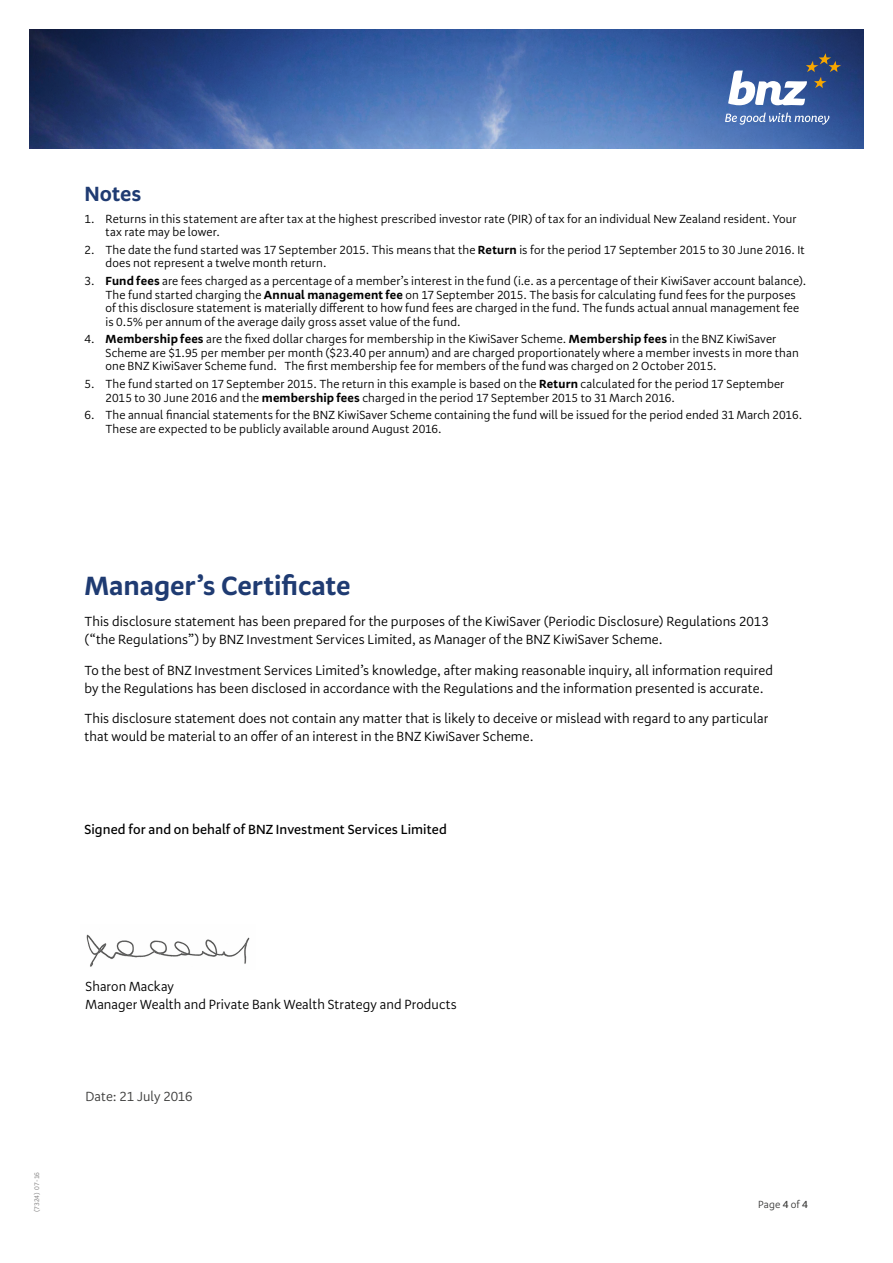
<style>
.page{position:relative;width:893px;height:1263px;background:#fff}
.page>*{position:absolute;margin:0;border:0;box-sizing:border-box;transform-origin:0 0}
.t1{font:700 27px "Serrano Pro";letter-spacing:-.005em;color:#1f3b72}
.t2{font:700 21px "Serrano Pro";color:#1f3b72}
.t3{font:13.5px/18px "Serrano Pro";letter-spacing:.005em;color:#000}
.t4{font:600 13.5px "Serrano Pro";letter-spacing:.005em;color:#000}
.t5{font:13.5px "Serrano Pro";letter-spacing:-.005em;color:#3c3c3b}
.t6{font:12px/13.5px "Serrano Pro";letter-spacing:.01em;color:#000}
.t7{font:10.5px "Serrano Pro";letter-spacing:.015em;color:#3c3c3b}
.t8{font:6.75px "Serrano Pro";color:#7c7b7b}
.s1{font-weight:700}
.s2{font-weight:600}
</style>
<div class="page">
<img style="left:30px;top:30px;width:833px;height:119px">
<svg style="left:728px;top:53px;width:113px;height:52px"></svg>
<svg style="left:725px;top:113px;width:104px;height:12px"></svg>
<img style="left:86px;top:934px;width:164px;height:33px">
<h2 class="t2" style="left:85px;top:181px;width:58px">Notes</h2>
<p class="t6" style="left:106px;top:212px;width:693px;text-indent:-21px">1. Returns in this statement are after tax at the highest prescribed investor rate (PIR) of tax for an individual New Zealand resident. Your tax rate may be lower.</p>
<p class="t6" style="left:106px;top:243px;width:701px;text-indent:-21px">2. The date the fund started was 17 September 2015. This means that the <span class="s1">Return</span> is for the period 17 September 2015 to 30 June 2016. It does not represent a twelve month return.</p>
<p class="t6" style="left:106px;top:275px;width:702px;text-indent:-21px">3. <span class="s1">Fund fees</span> are fees charged as a percentage of a member’s interest in the fund (i.e. as a percentage of their KiwiSaver account balance).<br>The fund started charging the <span class="s1">Annual management fee</span> on 17 September 2015. The basis for calculating fund fees for the purposes of this disclosure statement is materially different to how fund fees are charged in the fund. The funds actual annual management fee is 0.5% per annum of the average daily gross asset value of the fund.</p>
<p class="t6" style="left:106px;top:333px;width:695px;text-indent:-21px">4. <span class="s1">Membership fees</span> are the fixed dollar charges for membership in the KiwiSaver Scheme. <span class="s1">Membership fees</span> in the BNZ KiwiSaver<br>Scheme are $1.95 per member per month ($23.40 per annum) and are charged proportionately where a member invests in more than one BNZ KiwiSaver Scheme fund. The first membership fee for members of the fund was charged on 2 October 2015.</p>
<p class="t6" style="left:106px;top:378px;width:680px;text-indent:-21px">5. The fund started on 17 September 2015. The return in this example is based on the <span class="s1">Return</span> calculated for the period 17 September<br>2015 to 30 June 2016 and the <span class="s1">membership fees</span> charged in the period 17 September 2015 to 31 March 2016.</p>
<p class="t6" style="left:106px;top:409px;width:698px;text-indent:-21px">6. The annual financial statements for the BNZ KiwiSaver Scheme containing the fund will be issued for the period ended 31 March 2016.<br>These are expected to be publicly available around August 2016.</p>
<h1 class="t1" style="left:85px;top:570px;width:268px">Manager’s Certificate</h1>
<p class="t3" style="left:85px;top:613px;width:686px">This disclosure statement has been prepared for the purposes of the KiwiSaver (Periodic Disclosure) Regulations 2013 (“the Regulations”) by BNZ Investment Services Limited, as Manager of the BNZ KiwiSaver Scheme.</p>
<p class="t3" style="left:85px;top:661px;width:690px">To the best of BNZ Investment Services Limited’s knowledge, after making reasonable inquiry, all information required by the Regulations has been disclosed in accordance with the Regulations and the information presented is accurate.</p>
<p class="t3" style="left:85px;top:710px;width:686px">This disclosure statement does not contain any matter that is likely to deceive or mislead with regard to any particular that would be material to an offer of an interest in the BNZ KiwiSaver Scheme.</p>
<p class="t4" style="left:85px;top:821px;width:364px">Signed for and on behalf of BNZ Investment Services Limited</p>
<p class="t8" style="left:33px;top:1212px;width:42px;rotate:-90deg">(7324) 07-16</p>
<p class="t3" style="left:86px;top:978px;width:373px">Sharon Mackay<br>Manager Wealth and Private Bank Wealth Strategy and Products</p>
<p class="t5" style="left:86px;top:1089px;width:109px">Date: 21 July 2016</p>
<p class="t7" style="left:758px;top:1198px;width:51px">Page <span class="s2">4</span> of <span class="s2">4</span></p>
</div>
